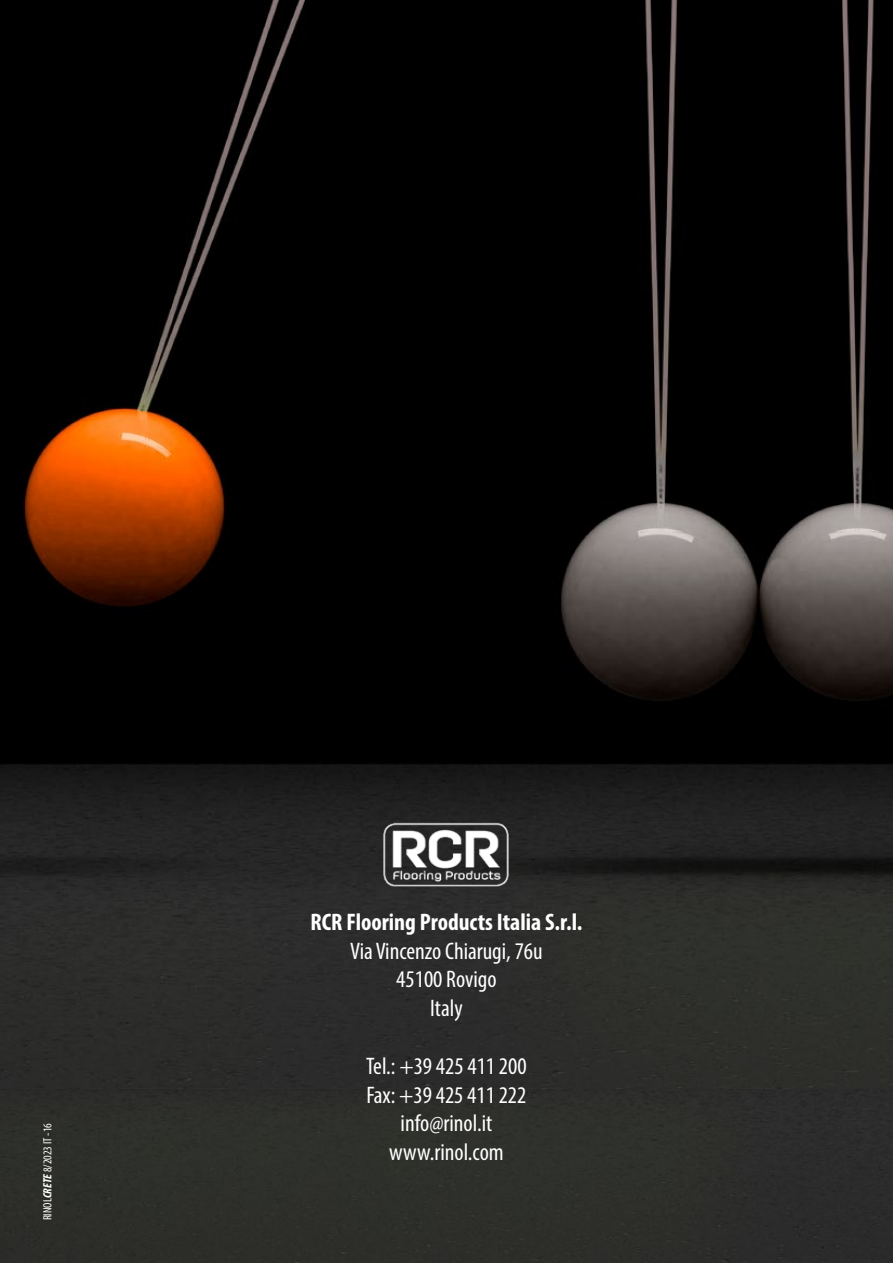
<style>
.page{position:relative;width:893px;height:1263px;background:#fff}
.page>*{position:absolute;margin:0;border:0;box-sizing:border-box;transform-origin:0 0}
.t1{font:condensed 24px/28.8px "Myriad Pro";color:#fff;text-align:center}
.t2{font:700 condensed 24px "Myriad Pro";color:#fff}
.t3{font:condensed 12px "Myriad Pro";color:#fff}
.s1{font-weight:700;font-style:italic}
</style>
<div class="page">
<div style="left:0;top:1088px;width:893px;height:175px;background:#2d2e2a"></div>
<img style="left:0;top:0;width:893px;height:1088px">
<img style="left:379px;top:819px;width:135px;height:72px">
<p class="t3" style="left:40px;top:1220px;width:99px;rotate:-90deg">RINOL<span class="s1">CRETE</span> 8/2023 IT -16</p>
<p class="t2" style="left:310px;top:907px;width:273px">RCR Flooring Products Italia S.r.l.</p>
<p class="t1" style="left:350px;top:936px;width:194px">Via Vincenzo Chiarugi, 76u<br>45100 Rovigo<br>Italy</p>
<p class="t1" style="left:366px;top:1051px;width:162px">Tel.: +39 425 411 200<br>Fax: +39 425 411 222 info@rinol.it www.rinol.com</p>
</div>
